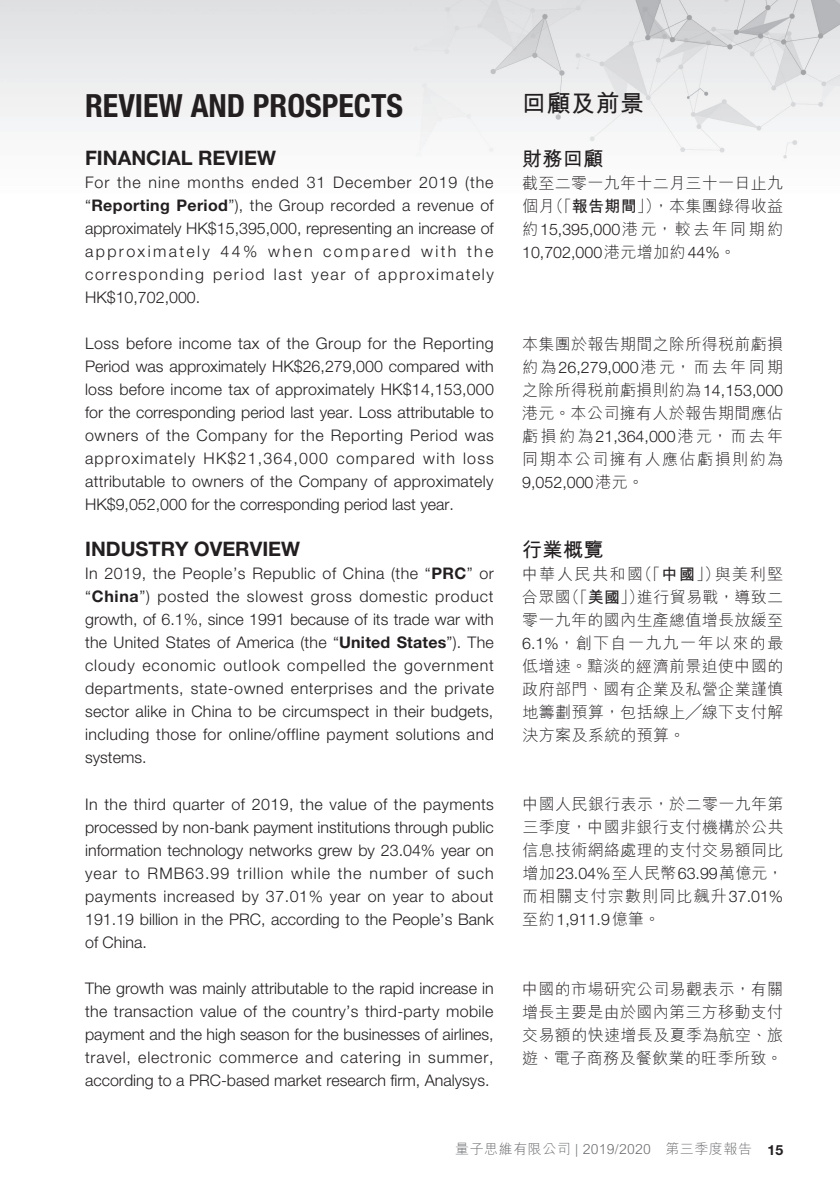
<style>
.page{position:relative;width:840px;height:1191px;background:#fff}
.page>*{position:absolute;margin:0;border:0;box-sizing:border-box;transform-origin:0 0}
.t1{font:700 condensed 32px "Helvetica Neue LT Std";color:#231f20}
.t2{font:700 24px "M Hei HK";letter-spacing:.02em;color:#231f20}
.t3{font:700 20px "Helvetica Neue LT Std";color:#231f20}
.t4{font:700 20px "M Hei HK";letter-spacing:.02em;color:#231f20}
.t5{font:300 16px/23px "Helvetica Neue LT Std";color:#231f20;text-align:justify}
.t6{font:300 16px/23px "M Hei HK";letter-spacing:.025em;color:#231f20;text-align:justify}
.t7{font:300 16px "M Hei HK";letter-spacing:.07em;color:#231f20}
.t8{font:300 14px "M Hei HK";letter-spacing:.035em;color:#6c6d70}
.s1{font-weight:700}
.s2{font-family:"Helvetica Neue LT Std"}
.s3{font-family:"M Hei HK"}
.s4{font-family:"Helvetica Neue LT Std";font-weight:700;color:#231f20}
</style>
<div class="page">
<img style="left:0;top:0;width:839px;height:159px">
<h1 class="t1" style="left:85px;top:86px;width:319px">REVIEW AND PROSPECTS</h1>
<p class="t3" style="left:85px;top:146px;width:192px">FINANCIAL REVIEW</p>
<p class="t5" style="left:85px;top:171px;width:410px">For the nine months ended 31 December 2019 (the “<span class="s1">Reporting Period</span>”), the Group recorded a revenue of approximately HK$15,395,000, representing an increase of approximately 44% when compared with the corresponding period last year of approximately HK$10,702,000.</p>
<p class="t5" style="left:85px;top:332px;width:410px">Loss before income tax of the Group for the Reporting Period was approximately HK$26,279,000 compared with loss before income tax of approximately HK$14,153,000 for the corresponding period last year. Loss attributable to owners of the Company for the Reporting Period was approximately HK$21,364,000 compared with loss attributable to owners of the Company of approximately HK$9,052,000 for the corresponding period last year.</p>
<p class="t3" style="left:85px;top:537px;width:216px">INDUSTRY OVERVIEW</p>
<p class="t5" style="left:85px;top:562px;width:410px">In 2019, the People’s Republic of China (the “<span class="s1">PRC</span>” or “<span class="s1">China</span>”) posted the slowest gross domestic product growth, of 6.1%, since 1991 because of its trade war with the United States of America (the “<span class="s1">United States</span>”). The cloudy economic outlook compelled the government departments, state-owned enterprises and the private sector alike in China to be circumspect in their budgets, including those for online/offline payment solutions and systems.</p>
<p class="t5" style="left:85px;top:792px;width:410px">In the third quarter of 2019, the value of the payments processed by non-bank payment institutions through public information technology networks grew by 23.04% year on year to RMB63.99 trillion while the number of such payments increased by 37.01% year on year to about 191.19 billion in the PRC, according to the People’s Bank of China.</p>
<p class="t5" style="left:85px;top:976px;width:410px">The growth was mainly attributable to the rapid increase in the transaction value of the country’s third-party mobile payment and the high season for the businesses of airlines, travel, electronic commerce and catering in summer, according to a PRC-based market research firm, Analysys.</p>
<h2 class="t2" style="left:522px;top:86px;width:123px">回顧及前景</h2>
<p class="t4" style="left:522px;top:144px;width:83px">財務回顧</p>
<p class="t6" style="left:522px;top:172px;width:262px">截至二零一九年十二月三十一日止九個月（「<span class="s1">報告期間</span>」），本集團錄得收益約<span class="s2">15,395,000</span>港元，較去年同期約</p>
<p class="t5" style="left:522px;top:241px;width:215px">10,702,000<span class="s3">港元增加約</span>44%<span class="s3">。</span></p>
<p class="t6" style="left:522px;top:332px;width:262px">本集團於報告期間之除所得稅前虧損約為<span class="s2">26,279,000</span>港元，而去年同期之除所得稅前虧損則約為<span class="s2">14,153,000</span>港元。本公司擁有人於報告期間應佔虧損約為<span class="s2">21,364,000</span>港元，而去年同期本公司擁有人應佔虧損則約為</p>
<p class="t5" style="left:522px;top:471px;width:123px">9,052,000<span class="s3">港元。</span></p>
<p class="t4" style="left:522px;top:535px;width:83px">行業概覽</p>
<p class="t6" style="left:522px;top:563px;width:263px">中華人民共和國（「<span class="s1">中國</span>」）與美利堅合眾國（「<span class="s1">美國</span>」）進行貿易戰，導致二零一九年的國內生產總值增長放緩至<span class="s2">6.1%</span>，創下自一九九一年以來的最低增速。黯淡的經濟前景迫使中國的政府部門、國有企業及私營企業謹慎地籌劃預算，包括線上╱線下支付解決方案及系統的預算。</p>
<p class="t6" style="left:522px;top:792px;width:262px">中國人民銀行表示，於二零一九年第三季度，中國非銀行支付機構於公共信息技術網絡處理的支付交易額同比</p>
<p class="t5" style="left:522px;top:862px;width:262px"><span class="s3">增加</span>23.04%<span class="s3">至人民幣</span>63.99<span class="s3">萬億元，</span></p>
<p class="t7" style="left:522px;top:888px;width:262px">而相關支付宗數則同比飆升<span class="s2">37.01%</span></p>
<p class="t5" style="left:522px;top:908px;width:140px"><span class="s3">至約</span>1,911.9<span class="s3">億筆。</span></p>
<p class="t6" style="left:522px;top:976px;width:262px">中國的市場研究公司易觀表示，有關增長主要是由於國內第三方移動支付交易額的快速增長及夏季為航空、旅遊、電子商務及餐飲業的旺季所致。</p>
<p class="t8" style="left:455px;top:1141px;width:329px">量子思維有限公司 | 2019/2020 第三季度報告 <span class="s4">15</span></p>
</div>
